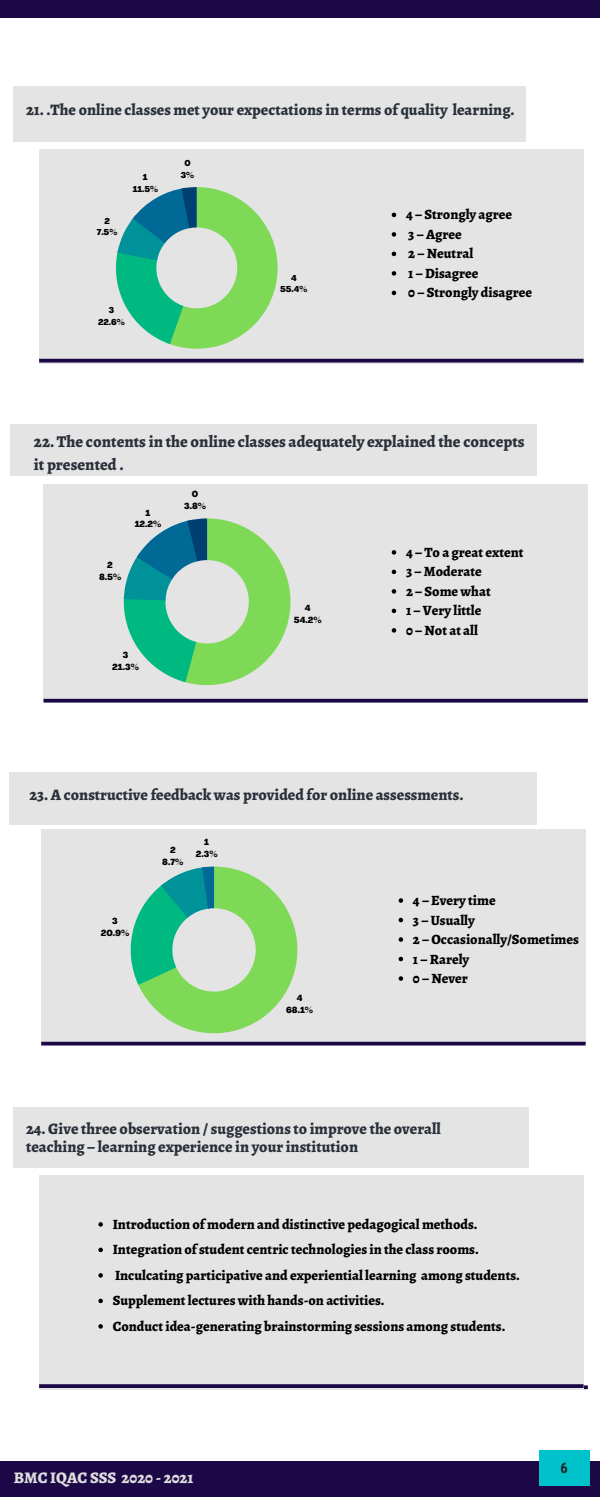
<style>
.page{position:relative;width:600px;height:1500px;background:#fff}
.page>*{position:absolute;margin:0;border:0;box-sizing:border-box;transform-origin:0 0}
.t1{font:800 16.5px "Alegreya";color:#293039}
.t2{font:800 16.2px "Alegreya";color:#ddd}
.t3{font:800 16px "Alegreya";color:#293039}
.t4{font:700 14.4px "Roboto Condensed";color:#242424}
.t5{font:800 14.2px "Alegreya";color:#000}
.t6{font:800 8.7px "Agrandir";color:#000}
.t7{font:800 8.4px "Agrandir";color:#000}
</style>
<div class="page">
<div style="left:39px;top:150px;width:545px;height:214px;background:#e4e4e4"></div>
<div style="left:13px;top:87px;width:513px;height:55px;background:#e4e4e4"></div>
<svg style="left:116px;top:187px;width:162px;height:162px"></svg>
<div style="left:44px;top:484px;width:544px;height:215px;background:#e4e4e4"></div>
<div style="left:10px;top:424px;width:527px;height:52px;background:#e4e4e4"></div>
<svg style="left:39px;top:359px;width:545px;height:4px;background:#342159"></svg>
<svg style="left:43px;top:699px;width:545px;height:4px;background:#342159"></svg>
<div style="left:41px;top:829px;width:545px;height:215px;background:#e4e4e4"></div>
<div style="left:10px;top:772px;width:527px;height:53px;background:#e4e4e4"></div>
<svg style="left:41px;top:1042px;width:545px;height:4px;background:#38255d"></svg>
<svg style="left:124px;top:518px;width:166px;height:167px"></svg>
<div style="left:0;top:1462px;width:600px;height:35px;background:#1d0847"></div>
<div style="left:539px;top:1450px;width:50px;height:36px;background:#00c2cb"></div>
<div style="left:0;top:0;width:600px;height:18px;background:#1d0847"></div>
<svg style="left:392px;top:550px;width:4px;height:5px"></svg>
<svg style="left:392px;top:570px;width:4px;height:4px"></svg>
<svg style="left:392px;top:589px;width:4px;height:5px"></svg>
<svg style="left:392px;top:609px;width:4px;height:4px"></svg>
<svg style="left:392px;top:628px;width:4px;height:5px"></svg>
<svg style="left:392px;top:213px;width:4px;height:4px"></svg>
<svg style="left:392px;top:232px;width:4px;height:5px"></svg>
<svg style="left:392px;top:252px;width:4px;height:4px"></svg>
<svg style="left:392px;top:271px;width:4px;height:5px"></svg>
<svg style="left:392px;top:291px;width:4px;height:4px"></svg>
<div style="left:39px;top:1175px;width:545px;height:215px;background:#e4e4e4"></div>
<div style="left:13px;top:1107px;width:516px;height:61px;background:#e4e4e4"></div>
<svg style="left:39px;top:1384px;width:549px;height:5px"></svg>
<svg style="left:98px;top:1222px;width:5px;height:5px"></svg>
<svg style="left:98px;top:1248px;width:5px;height:4px"></svg>
<svg style="left:98px;top:1273px;width:5px;height:5px"></svg>
<svg style="left:98px;top:1299px;width:5px;height:4px"></svg>
<svg style="left:98px;top:1324px;width:5px;height:5px"></svg>
<svg style="left:131px;top:867px;width:166px;height:166px"></svg>
<svg style="left:399px;top:898px;width:4px;height:5px"></svg>
<svg style="left:399px;top:918px;width:4px;height:4px"></svg>
<svg style="left:399px;top:937px;width:4px;height:5px"></svg>
<svg style="left:399px;top:957px;width:4px;height:4px"></svg>
<svg style="left:399px;top:976px;width:4px;height:5px"></svg>
<p class="t3" style="left:26px;top:99px;width:490px">21. .The online classes met your expectations in terms of quality learning.</p>
<p class="t7" style="left:104px;top:217px;width:7px">2</p>
<p class="t7" style="left:97px;top:229px;width:22px">7.5%</p>
<p class="t7" style="left:143px;top:174px;width:6px">1</p>
<p class="t7" style="left:133px;top:186px;width:27px">11.5%</p>
<p class="t7" style="left:184px;top:160px;width:8px">0</p>
<p class="t7" style="left:181px;top:171px;width:15px">3%</p>
<p class="t7" style="left:109px;top:307px;width:7px">3</p>
<p class="t7" style="left:98px;top:319px;width:28px">22.6%</p>
<p class="t7" style="left:291px;top:275px;width:7px">4</p>
<p class="t7" style="left:280px;top:286px;width:29px">55.4%</p>
<p class="t5" style="left:406px;top:205px;width:108px">4 – Strongly agree</p>
<p class="t5" style="left:408px;top:224px;width:55px">3 – Agree</p>
<p class="t5" style="left:408px;top:244px;width:66px">2 – Neutral</p>
<p class="t5" style="left:408px;top:263px;width:72px">1 – Disagree</p>
<p class="t5" style="left:408px;top:283px;width:125px">0 – Strongly disagree</p>
<p class="t1" style="left:34px;top:431px;width:492px">22. The contents in the online classes adequately explained the concepts</p>
<p class="t1" style="left:34px;top:453px;width:91px">it presented .</p>
<p class="t6" style="left:107px;top:562px;width:7px">2</p>
<p class="t6" style="left:99px;top:573px;width:24px">8.5%</p>
<p class="t6" style="left:146px;top:509px;width:6px">1</p>
<p class="t6" style="left:135px;top:521px;width:28px">12.2%</p>
<p class="t6" style="left:192px;top:491px;width:8px">0</p>
<p class="t6" style="left:184px;top:503px;width:23px">3.8%</p>
<p class="t6" style="left:123px;top:652px;width:7px">3</p>
<p class="t6" style="left:112px;top:664px;width:28px">21.3%</p>
<p class="t6" style="left:305px;top:605px;width:7px">4</p>
<p class="t6" style="left:294px;top:617px;width:29px">54.2%</p>
<p class="t5" style="left:406px;top:542px;width:119px">4 – To a great extent</p>
<p class="t5" style="left:406px;top:562px;width:77px">3 – Moderate</p>
<p class="t5" style="left:406px;top:581px;width:86px">2 – Some what</p>
<p class="t5" style="left:406px;top:601px;width:77px">1 – Very little</p>
<p class="t5" style="left:406px;top:620px;width:73px">0 – Not at all</p>
<p class="t3" style="left:29px;top:784px;width:436px">23. A constructive feedback was provided for online assessments.</p>
<p class="t6" style="left:112px;top:917px;width:7px">3</p>
<p class="t6" style="left:101px;top:929px;width:30px">20.9%</p>
<p class="t6" style="left:170px;top:847px;width:7px">2</p>
<p class="t6" style="left:162px;top:859px;width:23px">8.7%</p>
<p class="t6" style="left:204px;top:838px;width:6px">1</p>
<p class="t6" style="left:196px;top:850px;width:23px">2.3%</p>
<p class="t6" style="left:297px;top:994px;width:7px">4</p>
<p class="t6" style="left:286px;top:1006px;width:29px">68.1%</p>
<p class="t5" style="left:413px;top:891px;width:84px">4 – Every time</p>
<p class="t5" style="left:413px;top:910px;width:63px">3 – Usually</p>
<p class="t5" style="left:413px;top:930px;width:168px">2 – Occasionally/Sometimes</p>
<p class="t5" style="left:413px;top:949px;width:58px">1 – Rarely</p>
<p class="t5" style="left:413px;top:969px;width:56px">0 – Never</p>
<p class="t3" style="left:26px;top:1117px;width:416px">24. Give three observation / suggestions to improve the overall</p>
<p class="t3" style="left:26px;top:1136px;width:334px">teaching – learning experience in your institution</p>
<p class="t5" style="left:113px;top:1214px;width:366px">Introduction of modern and distinctive pedagogical methods.</p>
<p class="t5" style="left:113px;top:1240px;width:368px">Integration of student centric technologies in the class rooms.</p>
<p class="t5" style="left:115px;top:1265px;width:406px">Inculcating participative and experiential learning among students.</p>
<p class="t5" style="left:113px;top:1291px;width:273px">Supplement lectures with hands-on activities.</p>
<p class="t5" style="left:113px;top:1316px;width:394px">Conduct idea-generating brainstorming sessions among students.</p>
<p class="t2" style="left:14px;top:1466px;width:181px">BMC IQAC SSS 2020 - 2021</p>
<p class="t4" style="left:560px;top:1460px;width:9px">6</p>
</div>
